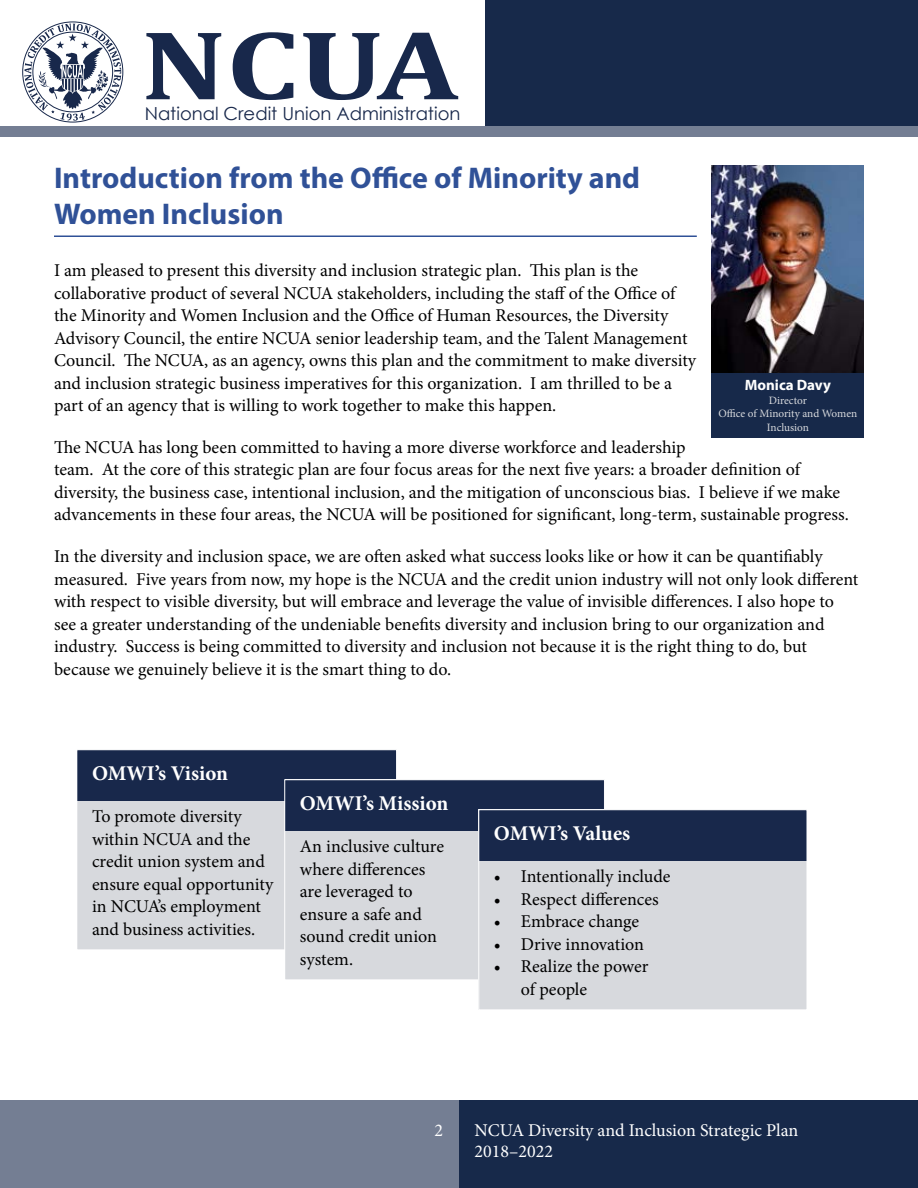
<style>
.page{position:relative;width:918px;height:1188px;background:#fff}
.page>*{position:absolute;margin:0;border:0;box-sizing:border-box;transform-origin:0 0}
.t1{font:700 99.3px "Cambria";color:#18284b;scale:1.27 1}
.t2{font:700 30px/36px "Myriad Pro";color:#305197}
.mission_vision_value{font:700 21px "Minion Pro";color:#fff}
.body_text{font:18px/22.5px "Minion Pro";letter-spacing:-.005em;color:#000}
.t3{font:18px/21.6px "Minion Pro";color:#fff}
.t4{font:18px "Century Gothic";color:#18284b}
.portrait_title_small{font:700 15px "Myriad Pro";color:#fff}
.Portrait_Titles_2_sm{font:11.25px/13.5px "Minion Pro";letter-spacing:-.005em;color:#d7d9dd;text-align:center}
</style>
<div class="page">
<svg style="left:24px;top:24px;width:97px;height:97px"></svg>
<div style="left:33px;top:32px;width:80px;height:80px;border:1px solid #18284b;border-radius:50%"></div>
<div style="left:485px;top:0;width:433px;height:127px;background:#17294a"></div>
<div style="left:0;top:127px;width:918px;height:10px;background:#747e93"></div>
<div style="left:0;top:1100px;width:459px;height:88px;background:#747e93"></div>
<div style="left:459px;top:1100px;width:459px;height:88px;background:#17294a"></div>
<hr style="left:54px;top:236px;width:643px;height:1px;background:#305197">
<div style="left:712px;top:372px;width:152px;height:66px;background:#17294a"></div>
<img style="left:712px;top:165px;width:152px;height:207px">
<div style="left:77px;top:750px;width:320px;height:200px;background:#d7d9dd"></div>
<div style="left:77px;top:750px;width:319px;height:51px;background:#18284b"></div>
<div style="left:77px;top:750px;width:320px;height:200px;border:1px solid #fff"></div>
<div style="left:285px;top:780px;width:319px;height:200px;background:#d7d9dd"></div>
<div style="left:285px;top:780px;width:319px;height:51px;background:#18284b"></div>
<div style="left:285px;top:780px;width:320px;height:200px;border:1px solid #fff"></div>
<div style="left:479px;top:810px;width:328px;height:200px;background:#d7d9dd"></div>
<div style="left:479px;top:810px;width:328px;height:51px;background:#18284b"></div>
<div style="left:479px;top:810px;width:328px;height:200px;border:1px solid #fff"></div>
<h1 class="t1" style="left:141px;top:5px;width:253px">NCUA</h1>
<p class="t4" style="left:145px;top:102px;width:317px">National Credit Union Administration</p>
<h1 class="t2" style="left:54px;top:158px;width:588px">Introduction from the Office of Minority and<br>Women Inclusion</h1>
<p class="body_text" style="left:54px;top:259px;width:644px">I am pleased to present this diversity and inclusion strategic plan. This plan is the collaborative product of several NCUA stakeholders, including the staff of the Office of the Minority and Women Inclusion and the Office of Human Resources, the Diversity Advisory Council, the entire NCUA senior leadership team, and the Talent Management Council. The NCUA, as an agency, owns this plan and the commitment to make diversity and inclusion strategic business imperatives for this organization. I am thrilled to be a part of an agency that is willing to work together to make this happen.</p>
<p class="body_text" style="left:54px;top:436px;width:796px">The NCUA has long been committed to having a more diverse workforce and leadership<br>team. At the core of this strategic plan are four focus areas for the next five years: a broader definition of diversity, the business case, intentional inclusion, and the mitigation of unconscious bias. I believe if we make advancements in these four areas, the NCUA will be positioned for significant, long-term, sustainable progress.</p>
<p class="body_text" style="left:54px;top:546px;width:806px">In the diversity and inclusion space, we are often asked what success looks like or how it can be quantifiably measured. Five years from now, my hope is the NCUA and the credit union industry will not only look different with respect to visible diversity, but will embrace and leverage the value of invisible differences. I also hope to see a greater understanding of the undeniable benefits diversity and inclusion bring to our organization and industry. Success is being committed to diversity and inclusion not because it is the right thing to do, but because we genuinely believe it is the smart thing to do.</p>
<p class="portrait_title_small" style="left:745px;top:376px;width:88px">Monica Davy</p>
<p class="Portrait_Titles_2_sm" style="left:769px;top:394px;width:40px">Director</p>
<p class="Portrait_Titles_2_sm" style="left:718px;top:407px;width:140px">Office of Minority and Women<br>Inclusion</p>
<p class="mission_vision_value" style="left:92px;top:759px;width:138px">OMWI’s Vision</p>
<p class="body_text" style="left:92px;top:805px;width:183px">To promote diversity within NCUA and the credit union system and ensure equal opportunity in NCUA’s employment and business activities.</p>
<p class="mission_vision_value" style="left:300px;top:789px;width:150px">OMWI’s Mission</p>
<p class="body_text" style="left:300px;top:835px;width:146px">An inclusive culture where differences are leveraged to ensure a safe and sound credit union system.</p>
<p class="mission_vision_value" style="left:494px;top:819px;width:138px">OMWI’s Values</p>
<p class="body_text" style="left:494px;top:865px;width:178px">• Intentionally include</p>
<p class="body_text" style="left:494px;top:888px;width:166px">• Respect differences</p>
<p class="body_text" style="left:494px;top:910px;width:147px">• Embrace change</p>
<p class="body_text" style="left:494px;top:933px;width:152px">• Drive innovation</p>
<p class="body_text" style="left:521px;top:955px;width:129px;text-indent:-27px">• Realize the power of people</p>
<p class="t3" style="left:435px;top:1119px;width:10px">2</p>
<p class="t3" style="left:475px;top:1119px;width:325px">NCUA Diversity and Inclusion Strategic Plan<br>2018–2022</p>
</div>
